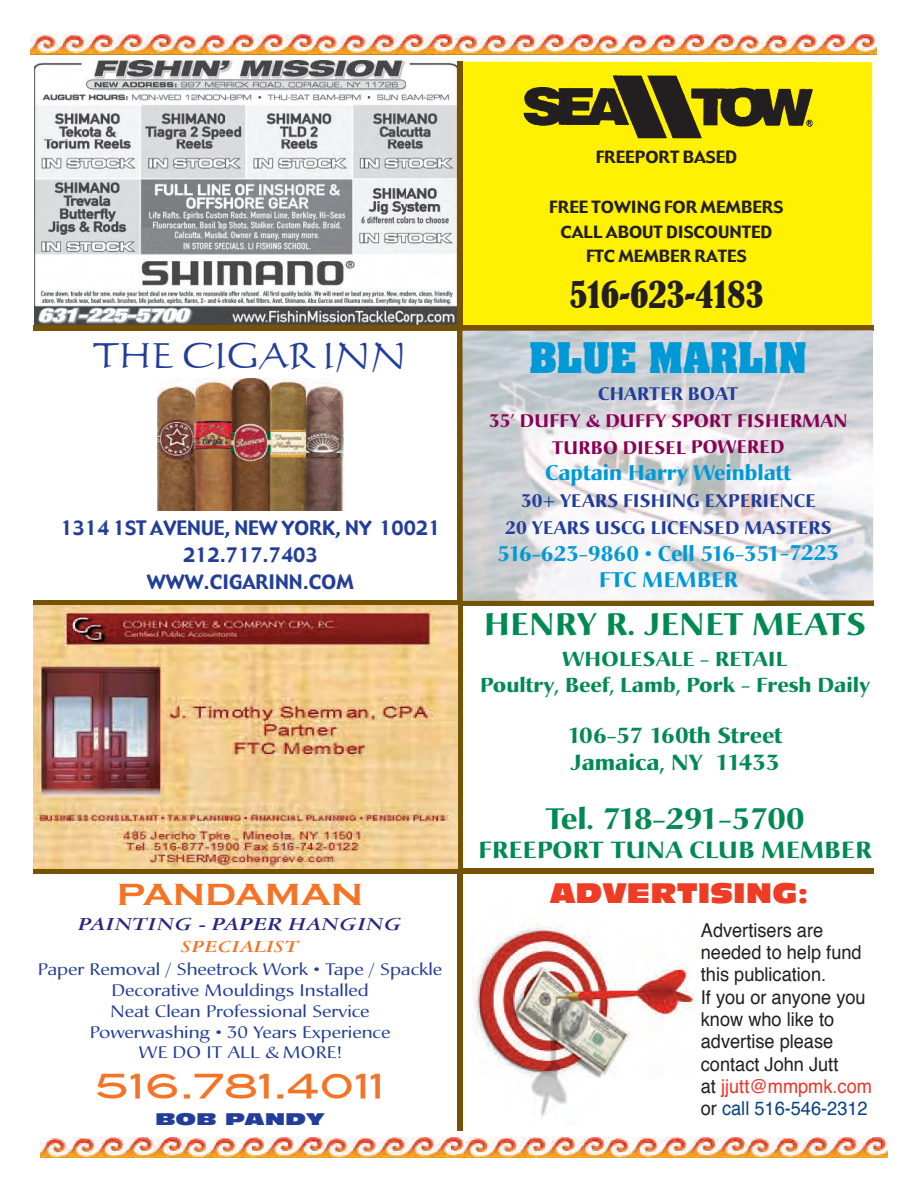
<style>
.page{position:relative;width:918px;height:1188px;background:#fff}
.page>*{position:absolute;margin:0;border:0;box-sizing:border-box;transform-origin:0 0}
.t1{font:700 36px "Aachen";color:#0099d8}
.t2{font:condensed 34.5px "Bernard";color:#231f20;scale:1.07 1}
.t3{font:34.5px "Calligraphic 421 BT Roman B";color:#233e99}
.t4{font:33px "Blair Md ITCTT Medium";color:#f47325;scale:1.18 1}
.t5{font:700 31.5px "Copperplate Gothic";color:#f47325;scale:1.18 1}
.t6{font:700 30.9px "Christiana";letter-spacing:.02em;color:#008a52;scale:1.08 1}
.t7{font:700 29.25px "Christiana";letter-spacing:-.02em;color:#008a52;scale:1.08 1}
.t8{font:27.6px "Antique Olive Std Nord";letter-spacing:.005em;color:#ef3c25;scale:.9 1}
.t9{font:700 23.1px "Christiana";letter-spacing:.02em;color:#008a52;scale:1.08 1}
.t10{font:700 21.6px/27.5px "Christiana";color:#008a52;scale:1.08 1}
.t11{font:700 21px/26.8px "Christiana";color:#0099d8;text-align:center}
.t12{font:700 20.1px/25.5px "Christiana";color:#008a52;text-align:center;scale:1.08 1}
.t13{font:19.5px/27px "Gadget";color:#233e99;text-align:center}
.t14{font:italic 700 19.5px "Garamond Three";color:#292780;scale:1.18 1}
.t15{font:19.2px/22.4px "Helvetica";color:#231f20;scale:.95 1}
.t16{font:700 18px/26.7px "Christiana";letter-spacing:.02em;color:#233e99;text-align:center}
.t17{font:700 18px/26.7px "Christiana";letter-spacing:.02em;color:#890154;text-align:center}
.t18{font:700 18px "Christiana";color:#233e99}
.t19{font:italic 700 18px "Garamond Three";color:#f47325;scale:1.18 1}
.t20{font:16.5px/21px "Christiana";color:#233e99;text-align:center;scale:1.18 1}
.t21{font:16.5px/24.8px "Gadget";color:#231f20;text-align:center;scale:1.07 1}
.t22{font:16.5px "Antique Olive Std Nord";color:#233e99;scale:1.18 1}
.s1{font-size:16.8px}
.s2{color:#ee3529}
.s3{color:#054286}
</style>
<div class="page">
<img style="left:35px;top:60px;width:423px;height:265px">
<div style="left:462px;top:62px;width:410px;height:263px;background:#fff101"></div>
<img style="left:523px;top:75px;width:290px;height:63px">
<div style="left:34px;top:326px;width:840px;height:5px;background:#755204"></div>
<div style="left:34px;top:600px;width:840px;height:6px;background:#755204"></div>
<div style="left:34px;top:869px;width:840px;height:5px;background:#755204"></div>
<div style="left:457px;top:62px;width:6px;height:1069px;background:#755204"></div>
<img style="left:462px;top:330px;width:411px;height:271px">
<img style="left:34px;top:605px;width:423px;height:264px">
<img style="left:157px;top:378px;width:187px;height:132px">
<img style="left:472px;top:924px;width:226px;height:193px">
<img style="left:30px;top:34px;width:847px;height:21px">
<img style="left:41px;top:1137px;width:846px;height:21px">
<p class="t21" style="left:596px;top:145px;width:134px">FREEPORT BASE<span class="s1">D</span></p>
<p class="t21" style="left:549px;top:194px;width:220px">FREE TOWING FOR MEMBERS<br>CALL ABOUT DISCOUNTED<br>FTC MEMBER RATES</p>
<h2 class="t2" style="left:569px;top:274px;width:183px">516-623-4183</h2>
<h2 class="t3" style="left:94px;top:334px;width:314px">THE CIGAR INN</h2>
<h1 class="t1" style="left:529px;top:340px;width:280px">BLUE MARLIN</h1>
<p class="t18" style="left:598px;top:386px;width:142px">CHARTER BOAT</p>
<p class="t17" style="left:489px;top:409px;width:360px">35’ DUFFY &amp; DUFFY SPORT FISHERMAN<br>TURBO DIESEL POWERED</p>
<p class="t11" style="left:545px;top:462px;width:248px">Captain Harry Weinblatt</p>
<p class="t16" style="left:505px;top:489px;width:328px">30+ YEARS FISHING EXPERIENCE<br>20 YEARS USCG LICENSED MASTERS</p>
<p class="t11" style="left:498px;top:542px;width:343px">516-623-9860 • Cell 516-351-7223<br>FTC MEMBER</p>
<p class="t13" style="left:60px;top:514px;width:382px">1314 1ST AVENUE, NEW YORK, NY 10021<br>212.717.7403<br>WWW.CIGARINN.COM</p>
<h3 class="t5" style="left:117px;top:878px;width:210px">PANDAMAN</h3>
<p class="t14" style="left:78px;top:917px;width:276px">PAINTING - PAPER HANGING</p>
<p class="t19" style="left:181px;top:940px;width:101px">SPECIALIST</p>
<p class="t20" style="left:38px;top:960px;width:344px">Paper Removal / Sheetrock Work • Tape / Spackle Decorative Mouldings Installed<br>Neat Clean Professional Service<br>Powerwashing • 30 Years Experience<br>WE DO IT ALL &amp; MORE!</p>
<h3 class="t4" style="left:95px;top:1067px;width:247px">516.781.4011</h3>
<p class="t22" style="left:156px;top:1113px;width:145px">BOB PANDY</p>
<h3 class="t6" style="left:484px;top:612px;width:355px">HENRY R. JENET MEATS</h3>
<p class="t12" style="left:480px;top:649px;width:363px">WHOLESALE - RETAIL<br>Poultry, Beef, Lamb, Pork - Fresh Daily</p>
<h3 class="t10" style="left:568px;top:724px;width:201px">106-57 160th Street<br>Jamaica, NY 11433</h3>
<h3 class="t7" style="left:546px;top:807px;width:241px">Tel. 718-291-5700</h3>
<h3 class="t9" style="left:479px;top:841px;width:365px">FREEPORT TUNA CLUB MEMBER</h3>
<h3 class="t8" style="left:550px;top:882px;width:289px">ADVERTISING:</h3>
<p class="t15" style="left:701px;top:920px;width:182px">Advertisers are needed to help fund this publication.<br>If you or anyone you know who like to advertise please contact John Jutt<br>at <span class="s2">jjutt@mmpmk.com </span>or <span class="s3">call 516-546-2312</span></p>
</div>
